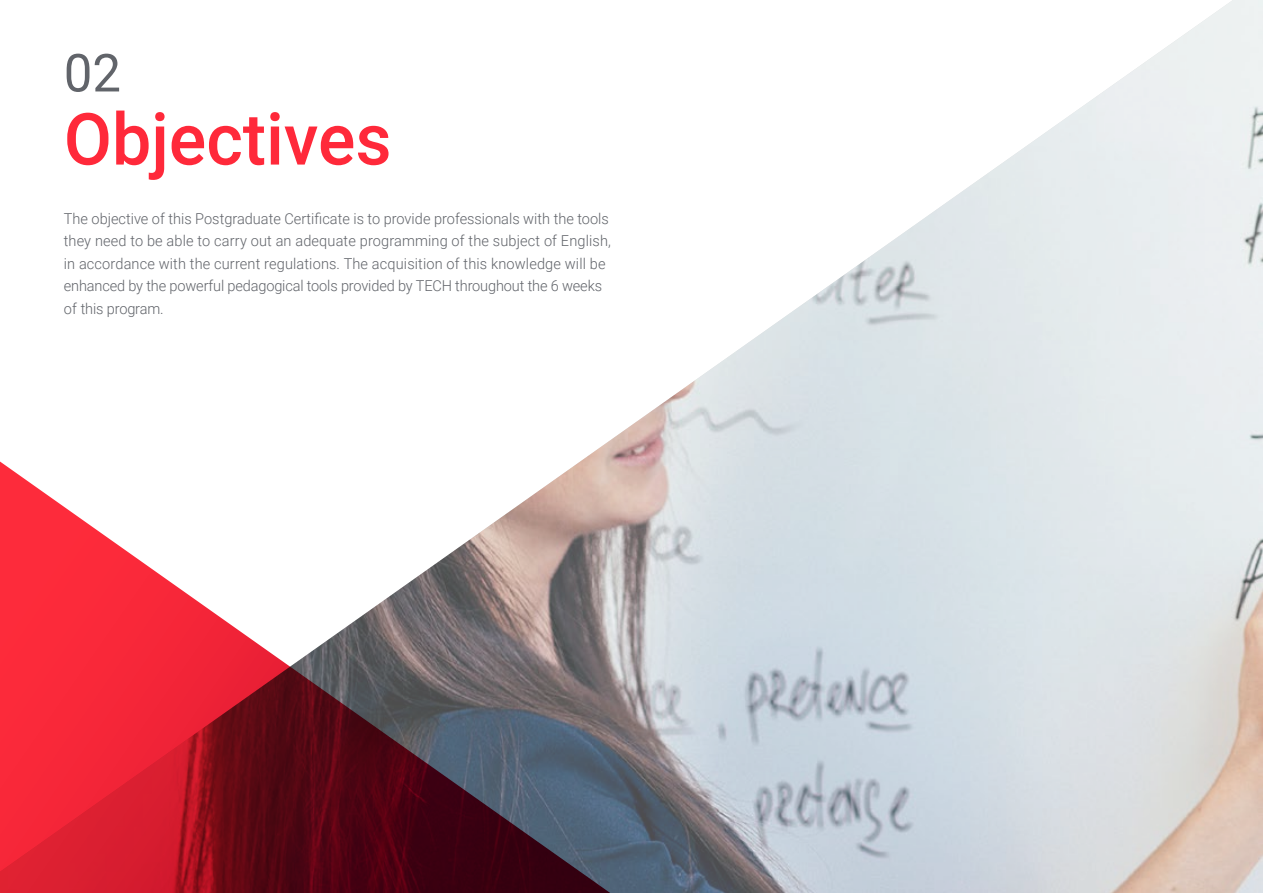
<style>
.page{position:relative;width:1263px;height:893px;background:#fff}
.page>*{position:absolute;margin:0;border:0;box-sizing:border-box;transform-origin:0 0}
.t1{font:500 72px "Roboto";color:#ff293a}
.t2{font:52.5px "Roboto";color:#61646a}
.t3{font:300 15px/22.5px "Roboto";color:#61646a}
</style>
<div class="page">
<img style="left:602px;top:0;width:661px;height:893px">
<svg style="left:0;top:446px;width:640px;height:447px"></svg>
<h2 class="t2" style="left:64px;top:36px;width:59px">02</h2>
<h1 class="t1" style="left:64px;top:89px;width:329px">Objectives</h1>
<p class="t3" style="left:64px;top:207px;width:549px">The objective of this Postgraduate Certificate is to provide professionals with the tools they need to be able to carry out an adequate programming of the subject of English, in accordance with the current regulations. The acquisition of this knowledge will be enhanced by the powerful pedagogical tools provided by TECH throughout the 6 weeks of this program.</p>
</div>
